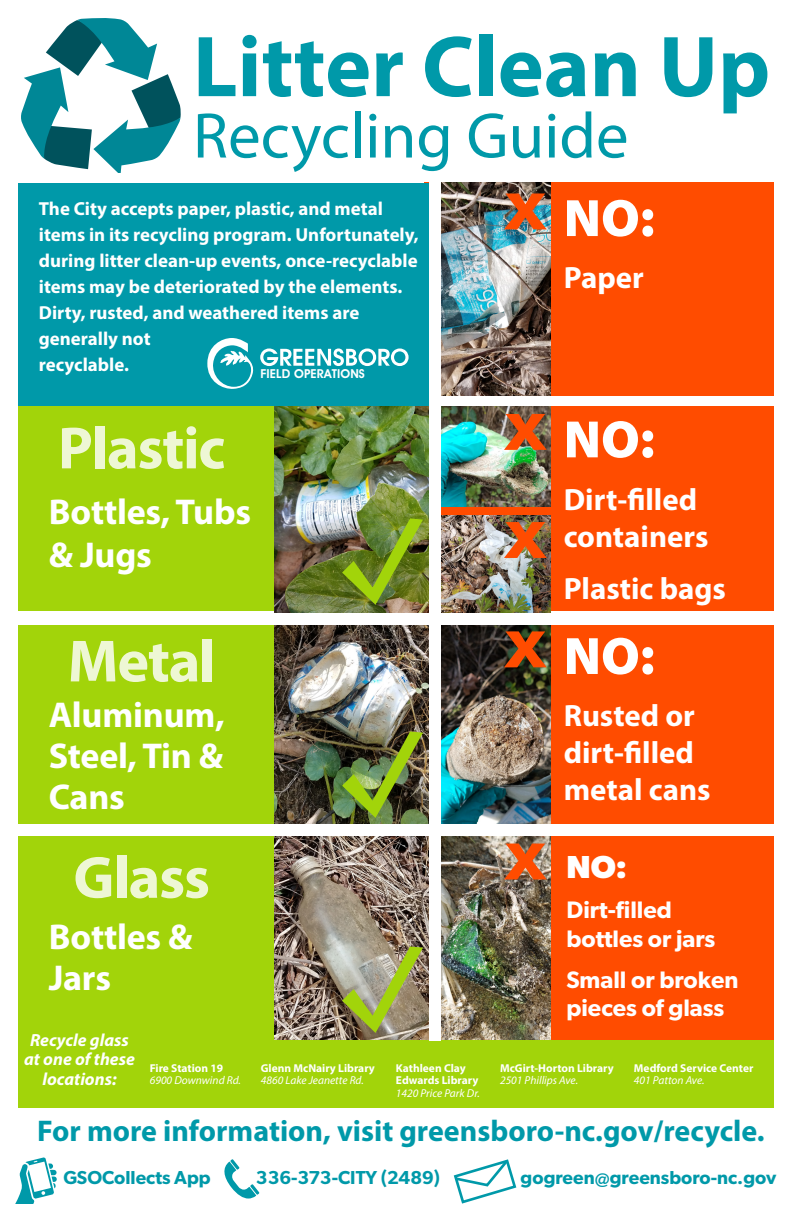
<style>
.page{position:relative;width:792px;height:1224px;background:#fff}
.page>*{position:absolute;margin:0;border:0;box-sizing:border-box;transform-origin:0 0}
.t1{font:700 87.3px "Myriad Pro";color:#0099a9}
.t2{font:64.9px "Myriad Pro";color:#0099a9}
.t3{font:700 60px "Myriad Pro";letter-spacing:-.02em;color:#fff}
.t4{font:900 53px "Myriad Pro";color:#fff}
.t5{font:700 36px/41px "Myriad Pro";letter-spacing:-.005em;color:#fff}
.t6{font:700 31.9px "Gibson";color:#fff}
.t7{font:700 30.8px/37px "Myriad Pro";color:#fff}
.t8{font:700 30px "Myriad Pro";color:#0099a9}
.t9{font:600 23.9px/28.7px "Gibson";color:#fff}
.t10{font:700 18.9px/26px "Myriad Pro";color:#fff}
.t11{font:600 18.8px "Gibson";color:#0099a9}
.t12{font:italic 700 17.6px/19.8px "Myriad Pro";color:#fff;text-align:center}
.t13{font:600 12.4px "Avant Garde IT Cby BT";letter-spacing:.01em;color:#fff}
.t14{font:700 11.4px/12.5px "Myriad Pro";color:#fff}
.t15{font:italic 11.4px/12.5px "Myriad Pro";color:#fff}
.s1{font-weight:700;font-style:normal}
.s2{font-weight:400;font-style:italic}
</style>
<div class="page">
<div style="left:424px;top:183px;width:350px;height:213px;background:#ff4c00"></div>
<img style="left:441px;top:183px;width:110px;height:213px">
<svg style="left:504px;top:194px;width:43px;height:35px"></svg>
<div style="left:18px;top:183px;width:415px;height:232px;background:#0099a9"></div>
<div style="left:18px;top:1036px;width:756px;height:72px;background:#a2d40a"></div>
<svg style="left:21px;top:18px;width:160px;height:155px"></svg>
<svg style="left:207px;top:338px;width:202px;height:51px"></svg>
<svg style="left:15px;top:1158px;width:42px;height:46px"></svg>
<svg style="left:224px;top:1159px;width:35px;height:40px"></svg>
<svg style="left:453px;top:1159px;width:64px;height:45px"></svg>
<div style="left:424px;top:407px;width:350px;height:204px;background:#ff4c00"></div>
<div style="left:424px;top:621px;width:350px;height:204px;background:#ff4c00"></div>
<img style="left:441px;top:516px;width:110px;height:97px">
<svg style="left:504px;top:522px;width:43px;height:36px"></svg>
<img style="left:441px;top:407px;width:110px;height:100px">
<svg style="left:504px;top:414px;width:43px;height:36px"></svg>
<div style="left:18px;top:621px;width:404px;height:204px;background:#a2d40a"></div>
<div style="left:18px;top:407px;width:333px;height:204px;background:#a2d40a"></div>
<div style="left:18px;top:835px;width:414px;height:204px;background:#a2d40a"></div>
<div style="left:424px;top:835px;width:350px;height:204px;background:#ff4c00"></div>
<img style="left:275px;top:836px;width:154px;height:203px">
<img style="left:275px;top:407px;width:154px;height:206px">
<img style="left:275px;top:625px;width:154px;height:199px">
<img style="left:342px;top:518px;width:81px;height:87px">
<img style="left:342px;top:947px;width:81px;height:86px">
<img style="left:342px;top:732px;width:81px;height:86px">
<img style="left:441px;top:836px;width:110px;height:204px">
<svg style="left:504px;top:844px;width:43px;height:35px"></svg>
<img style="left:441px;top:625px;width:110px;height:199px">
<svg style="left:504px;top:631px;width:43px;height:36px"></svg>
<div style="left:429px;top:180px;width:12px;height:860px;background:#fff"></div>
<div style="left:18px;top:613px;width:756px;height:12px;background:#fff"></div>
<div style="left:18px;top:824px;width:756px;height:12px;background:#fff"></div>
<p class="t1" style="left:193px;top:10px;width:579px">Litter Clean Up</p>
<p class="t2" style="left:193px;top:96px;width:437px">Recycling Guide</p>
<p class="t10" style="left:39px;top:195px;width:381px">The City accepts paper, plastic, and metal items in its recycling program. Unfortunately, during litter clean-up events, once-recyclable items may be deteriorated by the elements.<br>Dirty, rusted, and weathered items are generally not<br>recyclable.</p>
<p class="t4" style="left:564px;top:183px;width:93px">NO:</p>
<p class="t7" style="left:564px;top:259px;width:82px">Paper</p>
<p class="t13" style="left:260px;top:366px;width:106px">FIELD OPERATIONS</p>
<h3 class="t3" style="left:58px;top:409px;width:169px">Plastic</h3>
<p class="t5" style="left:49px;top:489px;width:204px;line-height:43.2px">Bottles, Tubs &amp; Jugs</p>
<h3 class="t3" style="left:68px;top:622px;width:150px">Metal</h3>
<p class="t5" style="left:49px;top:693px;width:178px;text-align:justify">Aluminum, Steel, Tin &amp; Cans</p>
<h3 class="t3" style="left:73px;top:838px;width:138px">Glass</h3>
<p class="t5" style="left:49px;top:915px;width:145px">Bottles &amp;<br>Jars</p>
<p class="t12" style="left:24px;top:1029px;width:112px">Recycle glass at one of these locations:</p>
<p class="t15" style="left:150px;top:1062px;width:93px"><span class="s1">Fire Station 19<br></span>6900 Downwind Rd.</p>
<p class="t14" style="left:261px;top:1062px;width:116px">Glenn McNairy Library</p>
<p class="t15" style="left:261px;top:1074px;width:105px">4860 Lake Jeanette Rd.</p>
<p class="t4" style="left:564px;top:404px;width:93px">NO:</p>
<p class="t7" style="left:564px;top:480px;width:146px">Dirt-filled containers</p>
<p class="t7" style="left:564px;top:569px;width:164px">Plastic bags</p>
<p class="t4" style="left:564px;top:621px;width:93px">NO:</p>
<p class="t7" style="left:564px;top:697px;width:148px">Rusted or dirt-filled metal cans</p>
<p class="t14" style="left:396px;top:1062px;width:84px;line-height:12.1px">Kathleen Clay<br>Edwards Library</p>
<p class="t15" style="left:396px;top:1086px;width:86px">1420 Price Park Dr.</p>
<p class="t6" style="left:566px;top:848px;width:62px">NO:</p>
<p class="t9" style="left:566px;top:895px;width:150px">Dirt-filled bottles or jars</p>
<p class="t9" style="left:566px;top:965px;width:173px">Small or broken pieces of glass</p>
<p class="t14" style="left:500px;top:1062px;width:115px">McGirt-Horton Library<br><span class="s2">2501 Phillips Ave.</span></p>
<p class="t14" style="left:634px;top:1062px;width:121px">Medford Service Center<br><span class="s2">401 Patton Ave.</span></p>
<p class="t8" style="left:37px;top:1112px;width:729px">For more information, visit greensboro-nc.gov/recycle.</p>
<p class="t11" style="left:256px;top:1166px;width:186px">336-373-CITY (2489)</p>
<p class="t11" style="left:63px;top:1166px;width:149px">GSOCollects App</p>
<p class="t11" style="left:521px;top:1166px;width:257px">gogreen@greensboro-nc.gov</p>
</div>
